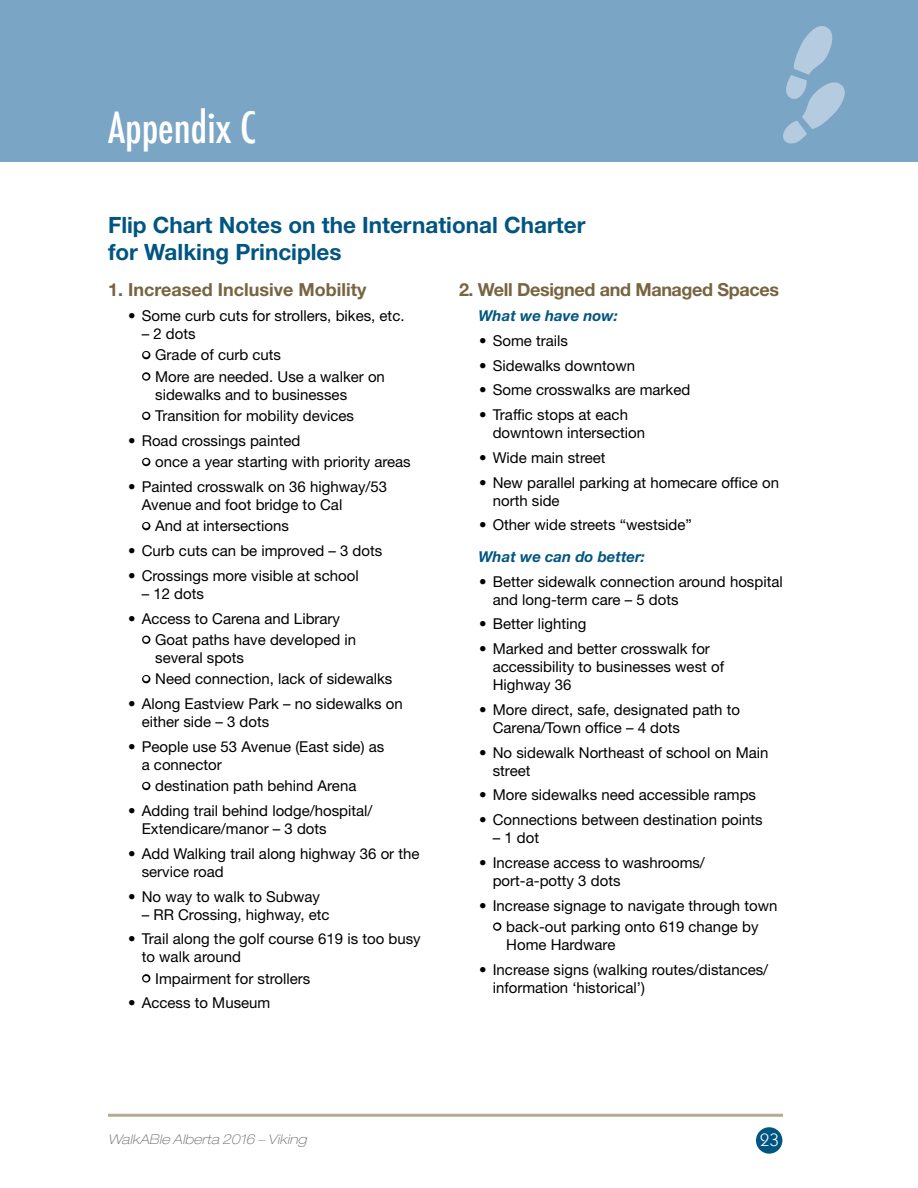
<style>
.page{position:relative;width:918px;height:1188px;background:#fff}
.page>*{position:absolute;margin:0;border:0;box-sizing:border-box;transform-origin:0 0}
.t1{font:500 condensed 42px "Futura";color:#fff}
.t2{font:700 22.5px/27px "Helvetica Neue LT Std";color:#005581}
.t3{font:700 18px "Helvetica Neue LT Std";letter-spacing:-.02em;color:#776441}
.t4{font:700 18px "Helvetica Neue LT Std";color:#776441}
.t5{font:18px "Kabel IT Cby BT";color:#fff}
.t6{font:15px/18px "Helvetica Neue LT Std";color:#000}
.t7{font:italic 700 15px "Helvetica Neue LT Std";color:#005581}
.t8{font:italic 100 expanded 13.5px "Helvetica Neue LT Std";letter-spacing:.01em;color:#6d6e71}
.s1{color:#fff}
</style>
<div class="page">
<div style="left:0;top:0;width:918px;height:162px;background:#7aa5c5"></div>
<hr style="left:108px;top:1114px;width:675px;height:3px;background:#b8a990">
<svg style="left:783px;top:26px;width:62px;height:118px"></svg>
<div style="left:756px;top:1127px;width:26px;height:27px;background:#005581;border-radius:50%"></div>
<div style="left:142px;top:351px;width:8px;height:8px;border:3px solid #000;border-radius:50%"></div>
<div style="left:142px;top:372px;width:8px;height:9px;border:3px solid #000;border-radius:50%"></div>
<div style="left:142px;top:412px;width:8px;height:8px;border:3px solid #000;border-radius:50%"></div>
<div style="left:142px;top:458px;width:8px;height:8px;border:3px solid #000;border-radius:50%"></div>
<div style="left:142px;top:522px;width:8px;height:8px;border:3px solid #000;border-radius:50%"></div>
<div style="left:142px;top:636px;width:8px;height:8px;border:3px solid #000;border-radius:50%"></div>
<div style="left:142px;top:675px;width:8px;height:8px;border:3px solid #000;border-radius:50%"></div>
<div style="left:142px;top:782px;width:8px;height:8px;border:3px solid #000;border-radius:50%"></div>
<div style="left:142px;top:974px;width:8px;height:9px;border:3px solid #000;border-radius:50%"></div>
<div style="left:493px;top:922px;width:8px;height:9px;border:3px solid #000;border-radius:50%"></div>
<h1 class="t1" style="left:108px;top:100px;width:150px">Appendix C</h1>
<h2 class="t2" style="left:108px;top:211px;width:479px">Flip Chart Notes on the International Charter for Walking Principles</h2>
<p class="t4" style="left:108px;top:279px;width:260px">1. Increased Inclusive Mobility</p>
<p class="t6" style="left:128px;top:307px;width:278px">• Some curb cuts for strollers, bikes, etc.</p>
<p class="t6" style="left:142px;top:325px;width:55px">– 2 dots</p>
<p class="t6" style="left:142px;top:346px;width:140px"><span class="s1">•</span> Grade of curb cuts</p>
<p class="t6" style="left:155px;top:367px;width:231px;text-indent:-13px"><span class="s1">•</span> More are needed. Use a walker on sidewalks and to businesses</p>
<p class="t6" style="left:142px;top:407px;width:213px"><span class="s1">•</span> Transition for mobility devices</p>
<p class="t6" style="left:128px;top:431px;width:174px">• Road crossings painted</p>
<p class="t6" style="left:142px;top:453px;width:270px"><span class="s1">•</span> once a year starting with priority areas</p>
<p class="t6" style="left:142px;top:478px;width:247px;text-indent:-14px">• Painted crosswalk on 36 highway/53<br>Avenue and foot bridge to Cal</p>
<p class="t6" style="left:142px;top:517px;width:148px"><span class="s1">•</span> And at intersections</p>
<p class="t6" style="left:128px;top:542px;width:256px">• Curb cuts can be improved – 3 dots</p>
<p class="t6" style="left:128px;top:566px;width:232px">• Crossings more visible at school</p>
<p class="t6" style="left:142px;top:584px;width:64px">– 12 dots</p>
<p class="t6" style="left:128px;top:609px;width:213px">• Access to Carena and Library</p>
<p class="t6" style="left:155px;top:631px;width:202px;text-indent:-13px"><span class="s1">•</span> Goat paths have developed in several spots</p>
<p class="t6" style="left:142px;top:670px;width:251px"><span class="s1">•</span> Need connection, lack of sidewalks</p>
<p class="t6" style="left:142px;top:695px;width:263px;text-indent:-14px">• Along Eastview Park – no sidewalks on either side – 3 dots</p>
<p class="t6" style="left:142px;top:737px;width:244px;text-indent:-14px">• People use 53 Avenue (East side) as a connector</p>
<p class="t6" style="left:142px;top:777px;width:215px"><span class="s1">•</span> destination path behind Arena</p>
<p class="t6" style="left:142px;top:802px;width:232px;text-indent:-14px">• Adding trail behind lodge/hospital/<br>Extendicare/manor – 3 dots</p>
<p class="t6" style="left:142px;top:844px;width:279px;text-indent:-14px">• Add Walking trail along highway 36 or the service road</p>
<p class="t6" style="left:128px;top:887px;width:193px">• No way to walk to Subway</p>
<p class="t6" style="left:142px;top:905px;width:189px">– RR Crossing, highway, etc</p>
<p class="t6" style="left:142px;top:930px;width:280px;text-indent:-14px">• Trail along the golf course 619 is too busy to walk around</p>
<p class="t6" style="left:142px;top:969px;width:169px"><span class="s1">•</span> Impairment for strollers</p>
<p class="t6" style="left:128px;top:994px;width:144px">• Access to Museum</p>
<p class="t3" style="left:459px;top:279px;width:322px">2. Well Designed and Managed Spaces</p>
<p class="t7" style="left:478px;top:306px;width:141px">What we have now:</p>
<p class="t6" style="left:479px;top:331px;width:90px">• Some trails</p>
<p class="t6" style="left:479px;top:356px;width:157px">• Sidewalks downtown</p>
<p class="t6" style="left:479px;top:381px;width:213px">• Some crosswalks are marked</p>
<p class="t6" style="left:493px;top:406px;width:154px;text-indent:-14px">• Traffic stops at each downtown intersection</p>
<p class="t6" style="left:479px;top:448px;width:128px">• Wide main street</p>
<p class="t6" style="left:493px;top:473px;width:288px;text-indent:-14px">• New parallel parking at homecare office on north side</p>
<p class="t6" style="left:479px;top:516px;width:214px">• Other wide streets “westside”</p>
<p class="t7" style="left:478px;top:547px;width:168px">What we can do better:</p>
<p class="t6" style="left:493px;top:572px;width:292px;text-indent:-14px">• Better sidewalk connection around hospital and long-term care – 5 dots</p>
<p class="t6" style="left:479px;top:615px;width:109px">• Better lighting</p>
<p class="t6" style="left:493px;top:640px;width:233px;text-indent:-14px">• Marked and better crosswalk for accessibility to businesses west of<br>Highway 36</p>
<p class="t6" style="left:493px;top:700px;width:249px;text-indent:-14px">• More direct, safe, designated path to<br>Carena/Town office – 4 dots</p>
<p class="t6" style="left:493px;top:743px;width:277px;text-indent:-14px">• No sidewalk Northeast of school on Main street</p>
<p class="t6" style="left:479px;top:786px;width:278px">• More sidewalks need accessible ramps</p>
<p class="t6" style="left:479px;top:811px;width:285px">• Connections between destination points</p>
<p class="t6" style="left:493px;top:829px;width:48px">– 1 dot</p>
<p class="t6" style="left:493px;top:853px;width:214px;text-indent:-14px">• Increase access to washrooms/ port‑a‑potty 3 dots</p>
<p class="t6" style="left:479px;top:896px;width:300px">• Increase signage to navigate through town</p>
<p class="t6" style="left:506px;top:917px;width:254px;text-indent:-13px"><span class="s1">•</span> back-out parking onto 619 change by<br>Home Hardware</p>
<p class="t6" style="left:493px;top:960px;width:277px;text-indent:-14px">• Increase signs (walking routes/distances/ information ‘historical’)</p>
<p class="t8" style="left:108px;top:1131px;width:200px">WalkABle Alberta 2016 – Viking</p>
<p class="t5" style="left:760px;top:1129px;width:21px">23</p>
</div>
